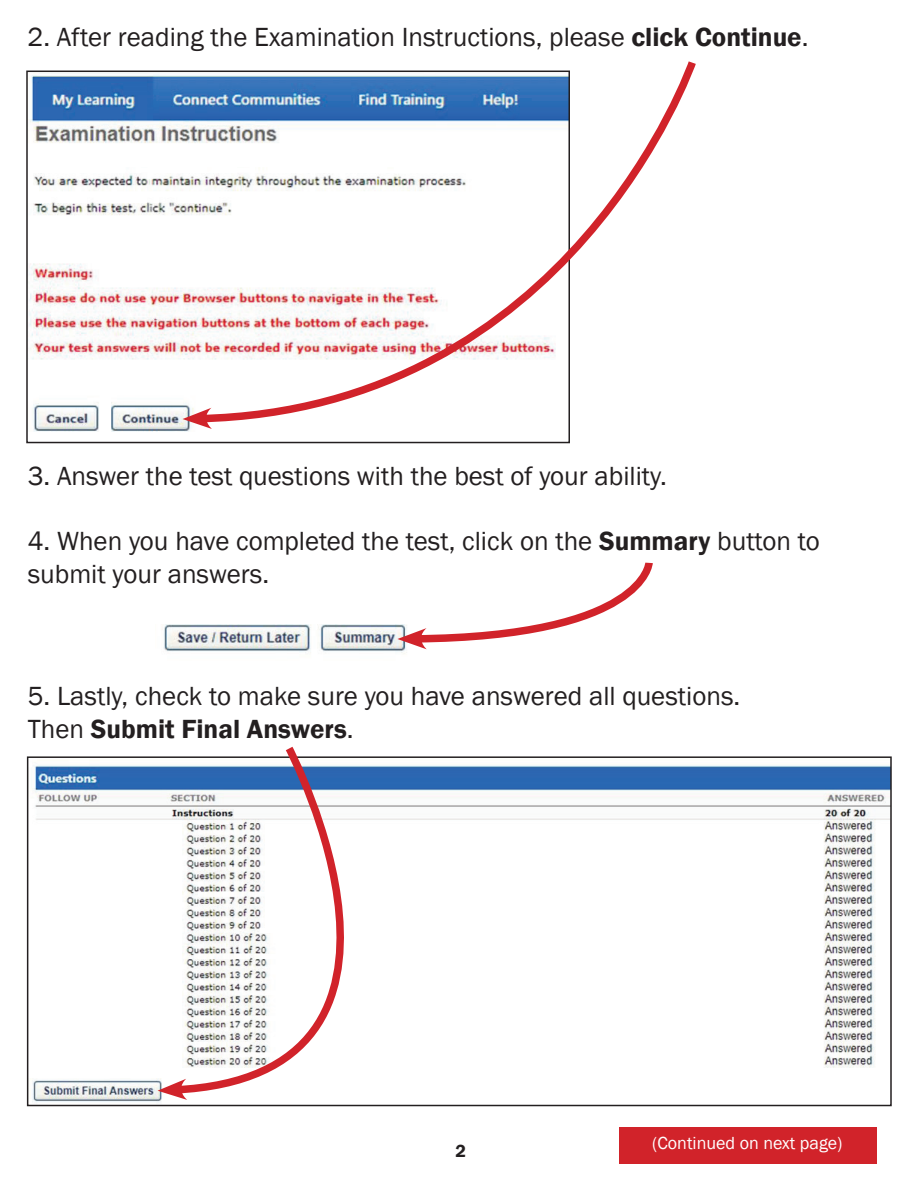
<style>
.page{position:relative;width:918px;height:1188px;background:#fff}
.page>*{position:absolute;margin:0;border:0;box-sizing:border-box;transform-origin:0 0}
.t1{font:27px/32.4px "Franklin Gothic";color:#231f20}
.t2{font:18px "Franklin Gothic";color:#fff}
.t3{font:600 18px "Franklin Gothic";color:#231f20}
.s1{font-weight:600}
</style>
<div class="page">
<img style="left:29px;top:74px;width:163px;height:358px">
<svg style="left:192px;top:61px;width:504px;height:365px"></svg>
<svg style="left:183px;top:408px;width:29px;height:21px"></svg>
<img style="left:164px;top:624px;width:241px;height:30px">
<svg style="left:397px;top:562px;width:256px;height:87px"></svg>
<img style="left:31px;top:765px;width:858px;height:338px">
<div style="left:27px;top:756px;width:865px;height:350px;border:2px solid #231f20"></div>
<svg style="left:167px;top:746px;width:294px;height:352px"></svg>
<svg style="left:158px;top:1079px;width:29px;height:21px"></svg>
<div style="left:619px;top:1127px;width:257px;height:37px;background:#d1232a"></div>
<p class="t1" style="left:28px;top:21px;width:782px">2. After reading the Examination Instructions, please <span class="s1">click Continue</span>.</p>
<p class="t1" style="left:28px;top:461px;width:641px">3. Answer the test questions with the best of your ability.</p>
<p class="t1" style="left:28px;top:526px;width:794px">4. When you have completed the test, click on the <span class="s1">Summary</span> button to submit your answers.</p>
<p class="t1" style="left:28px;top:681px;width:714px">5. Lastly, check to make sure you have answered all questions.<br>Then <span class="s1">Submit Final Answers</span>.</p>
<p class="t3" style="left:456px;top:1140px;width:12px">2</p>
<p class="t2" style="left:652px;top:1132px;width:192px">(Continued on next page)</p>
</div>
